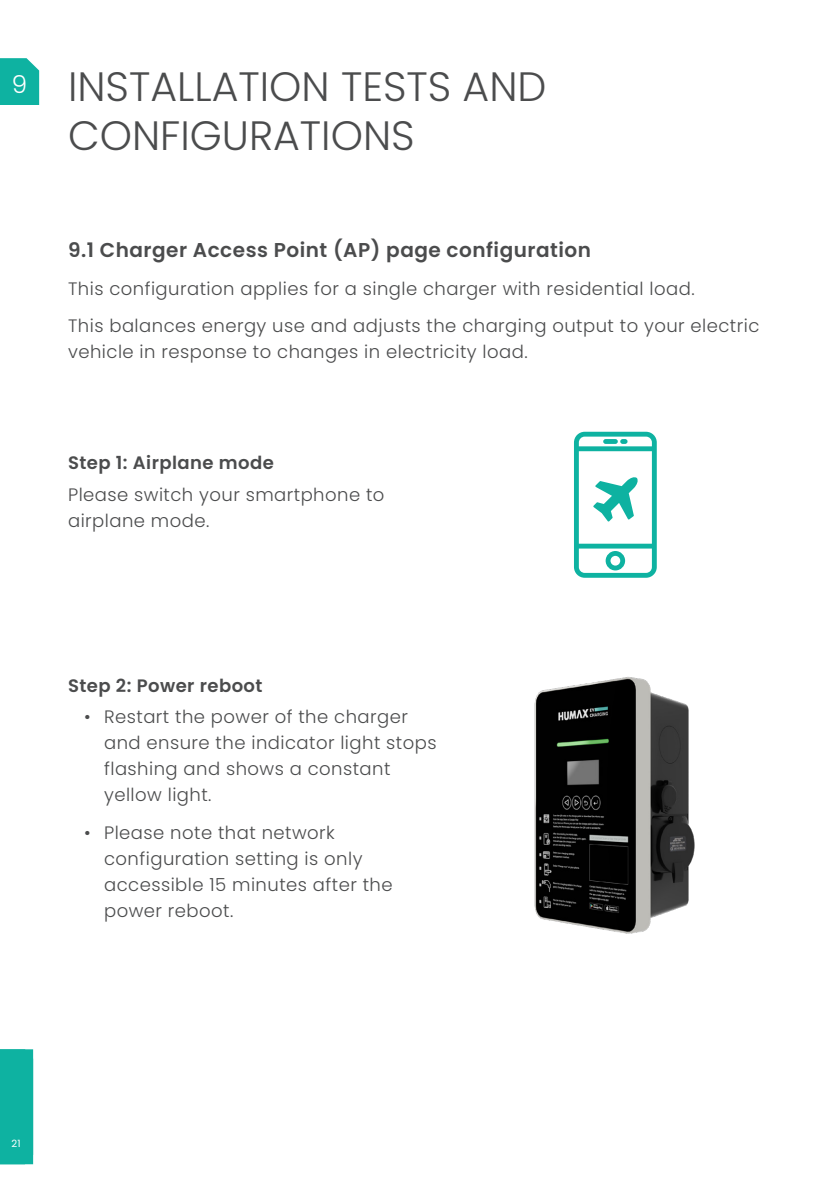
<style>
.page{position:relative;width:840px;height:1191px;background:#fff}
.page>*{position:absolute;margin:0;border:0;box-sizing:border-box;transform-origin:0 0}
.t1{font:300 41px/49.2px "Poppins";color:#4b4c4d}
.t2{font:300 24.6px "Poppins";color:#fff}
.t3{font:600 20px "Poppins";letter-spacing:.025em;color:#4b4c4d}
.t4{font:300 18px/26px "Poppins";letter-spacing:.025em;color:#4b4c4d}
.t5{font:600 18px "Poppins";letter-spacing:.025em;color:#4b4c4d}
.t6{font:10px "Poppins";color:#fff}
</style>
<div class="page">
<div style="left:0;top:1049px;width:33px;height:115px;background:#0eb2a1"></div>
<div style="left:0;top:58px;width:39px;height:47px;background:#0eb2a1"></div>
<svg style="left:574px;top:432px;width:82px;height:146px"></svg>
<img style="left:534px;top:677px;width:161px;height:257px">
<p class="t2" style="left:12px;top:71px;width:17px">9</p>
<p class="t1" style="left:68px;top:62px;width:479px">INSTALLATION TESTS AND<br>CONFIGURATIONS</p>
<p class="t3" style="left:68px;top:238px;width:524px">9.1 Charger Access Point (AP) page configuration</p>
<p class="t4" style="left:68px;top:275px;width:627px">This configuration applies for a single charger with residential load.</p>
<p class="t4" style="left:68px;top:313px;width:692px">This balances energy use and adjusts the charging output to your electric vehicle in response to changes in electricity load.</p>
<p class="t5" style="left:68px;top:452px;width:207px">Step 1: Airplane mode</p>
<p class="t4" style="left:68px;top:482px;width:318px">Please switch your smartphone to airplane mode.</p>
<p class="t5" style="left:68px;top:675px;width:196px">Step 2: Power reboot</p>
<p class="t4" style="left:104px;top:704px;width:334px;text-indent:-20px">• Restart the power of the charger and ensure the indicator light stops flashing and shows a constant yellow light.</p>
<p class="t4" style="left:104px;top:819px;width:290px;text-indent:-20px">• Please note that network configuration setting is only accessible 15 minutes after the power reboot.</p>
<p class="t6" style="left:11px;top:1137px;width:11px">21</p>
</div>
